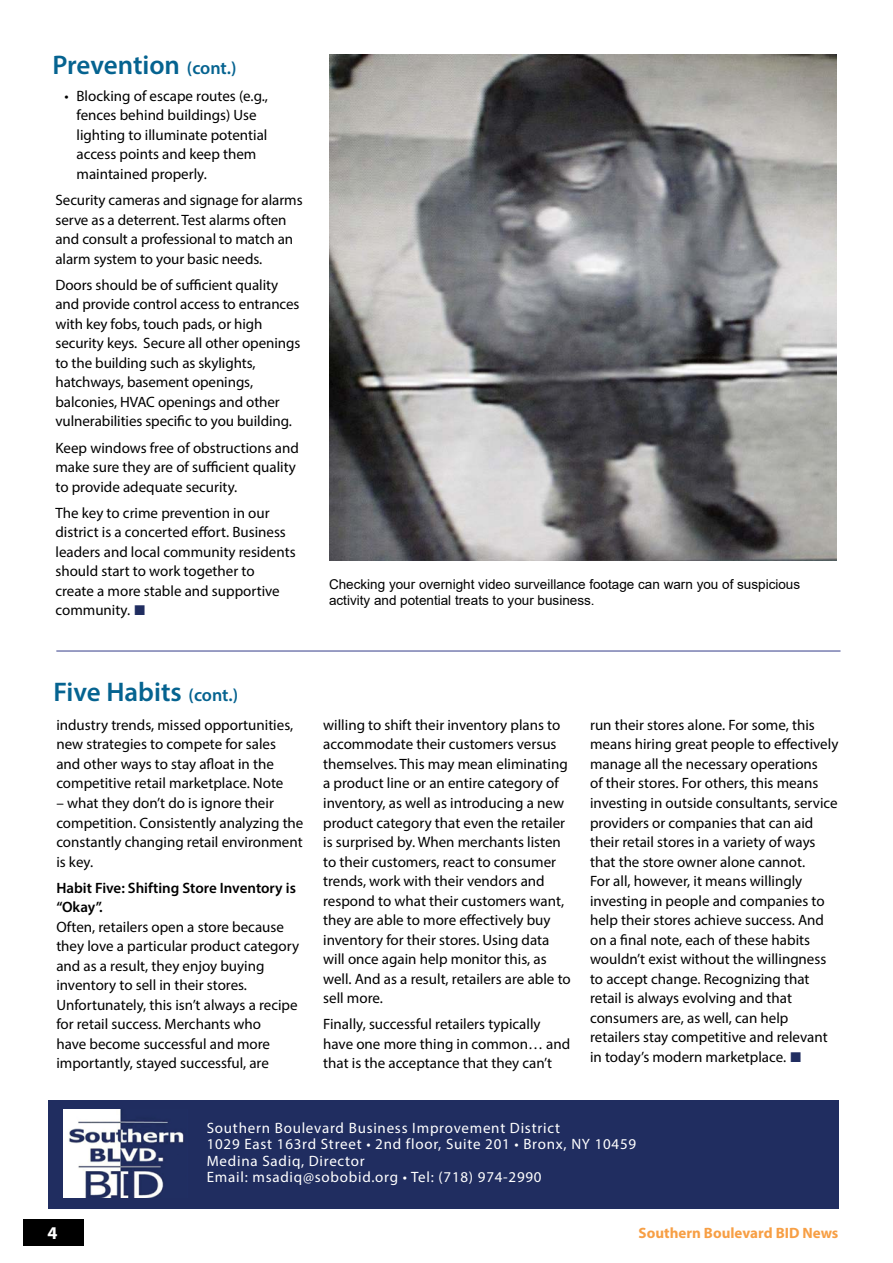
<style>
.page{position:relative;width:893px;height:1263px;background:#fff}
.page>*{position:absolute;margin:0;border:0;box-sizing:border-box;transform-origin:0 0}
.t1{font:600 27px "Myriad Pro";color:#056390}
.t2{font:700 18px "Myriad Pro";color:#fff}
.t3{font:15px/19.5px "Myriad Pro";color:#000}
.t4{font:15px/16.5px "Myriad Pro";letter-spacing:.05em;color:#fff}
.t5{font:600 15px/19.5px "Myriad Pro";color:#000}
.t6{font:700 15px "Myriad Pro";color:#f79f45}
.t7{font:13.5px/16.2px "Arial";color:#000}
.s1{font-size:18px}
.s2{font-family:"Arial";font-size:21px;color:#202d60}
</style>
<div class="page">
<div style="left:23px;top:1219px;width:60px;height:26px;background:#000"></div>
<div style="left:48px;top:1101px;width:791px;height:108px;background:#202d60"></div>
<img style="left:63px;top:1110px;width:121px;height:87px">
<img style="left:329px;top:54px;width:508px;height:506px">
<hr style="left:56px;top:651px;width:784px;height:1px;background:#353d89">
<h1 class="t1" style="left:52px;top:48px;width:186px">Prevention <span class="s1">(cont.)</span></h1>
<p class="t3" style="left:76px;top:86px;width:193px;text-indent:-12px">• Blocking of escape routes (e.g., fences behind buildings) Use lighting to illuminate potential access points and keep them maintained properly.</p>
<p class="t3" style="left:55px;top:190px;width:249px">Security cameras and signage for alarms serve as a deterrent. Test alarms often and consult a professional to match an alarm system to your basic needs.</p>
<p class="t3" style="left:55px;top:275px;width:246px">Doors should be of sufficient quality and provide control access to entrances with key fobs, touch pads, or high security keys. Secure all other openings to the building such as skylights, hatchways, basement openings, balconies, HVAC openings and other vulnerabilities specific to you building.</p>
<p class="t3" style="left:55px;top:437px;width:245px">Keep windows free of obstructions and make sure they are of sufficient quality to provide adequate security.</p>
<p class="t3" style="left:55px;top:503px;width:242px">The key to crime prevention in our district is a concerted effort. Business leaders and local community residents should start to work together to create a more stable and supportive community. <span class="s2">■</span></p>
<p class="t7" style="left:329px;top:576px;width:473px">Checking your overnight video surveillance footage can warn you of suspicious activity and potential treats to your business.</p>
<h1 class="t1" style="left:54px;top:674px;width:186px">Five Habits <span class="s1">(cont.)</span></h1>
<p class="t3" style="left:56px;top:715px;width:238px">industry trends, missed opportunities, new strategies to compete for sales and other ways to stay afloat in the competitive retail marketplace. Note</p>
<p class="t3" style="left:56px;top:793px;width:249px">– what they don’t do is ignore their competition. Consistently analyzing the constantly changing retail environment is key.</p>
<p class="t5" style="left:56px;top:877px;width:241px">Habit Five: Shifting Store Inventory is “Okay”.</p>
<p class="t3" style="left:56px;top:917px;width:244px">Often, retailers open a store because they love a particular product category and as a result, they enjoy buying inventory to sell in their stores.<br>Unfortunately, this isn’t always a recipe for retail success. Merchants who<br>have become successful and more importantly, stayed successful, are</p>
<p class="t3" style="left:323px;top:715px;width:249px">willing to shift their inventory plans to accommodate their customers versus themselves. This may mean eliminating a product line or an entire category of inventory, as well as introducing a new product category that even the retailer is surprised by. When merchants listen to their customers, react to consumer trends, work with their vendors and respond to what their customers want, they are able to more effectively buy inventory for their stores. Using data will once again help monitor this, as well. And as a result, retailers are able to sell more.</p>
<p class="t3" style="left:323px;top:1014px;width:248px">Finally, successful retailers typically have one more thing in common… and that is the acceptance that they can’t</p>
<p class="t3" style="left:590px;top:715px;width:250px">run their stores alone. For some, this means hiring great people to effectively manage all the necessary operations<br>of their stores. For others, this means investing in outside consultants, service providers or companies that can aid their retail stores in a variety of ways that the store owner alone cannot.<br>For all, however, it means willingly investing in people and companies to help their stores achieve success. And on a final note, each of these habits wouldn’t exist without the willingness to accept change. Recognizing that retail is always evolving and that consumers are, as well, can help retailers stay competitive and relevant in today’s modern marketplace. <span class="s2">■</span></p>
<p class="t4" style="left:207px;top:1119px;width:431px">Southern Boulevard Business Improvement District<br>1029 East 163rd Street • 2nd floor, Suite 201 • Bronx, NY 10459<br>Medina Sadiq, Director<br>Email: msadiq@sobobid.org • Tel: (718) 974-2990</p>
<p class="t2" style="left:48px;top:1221px;width:11px">4</p>
<p class="t6" style="left:639px;top:1223px;width:201px">Southern Boulevard BID News</p>
</div>
